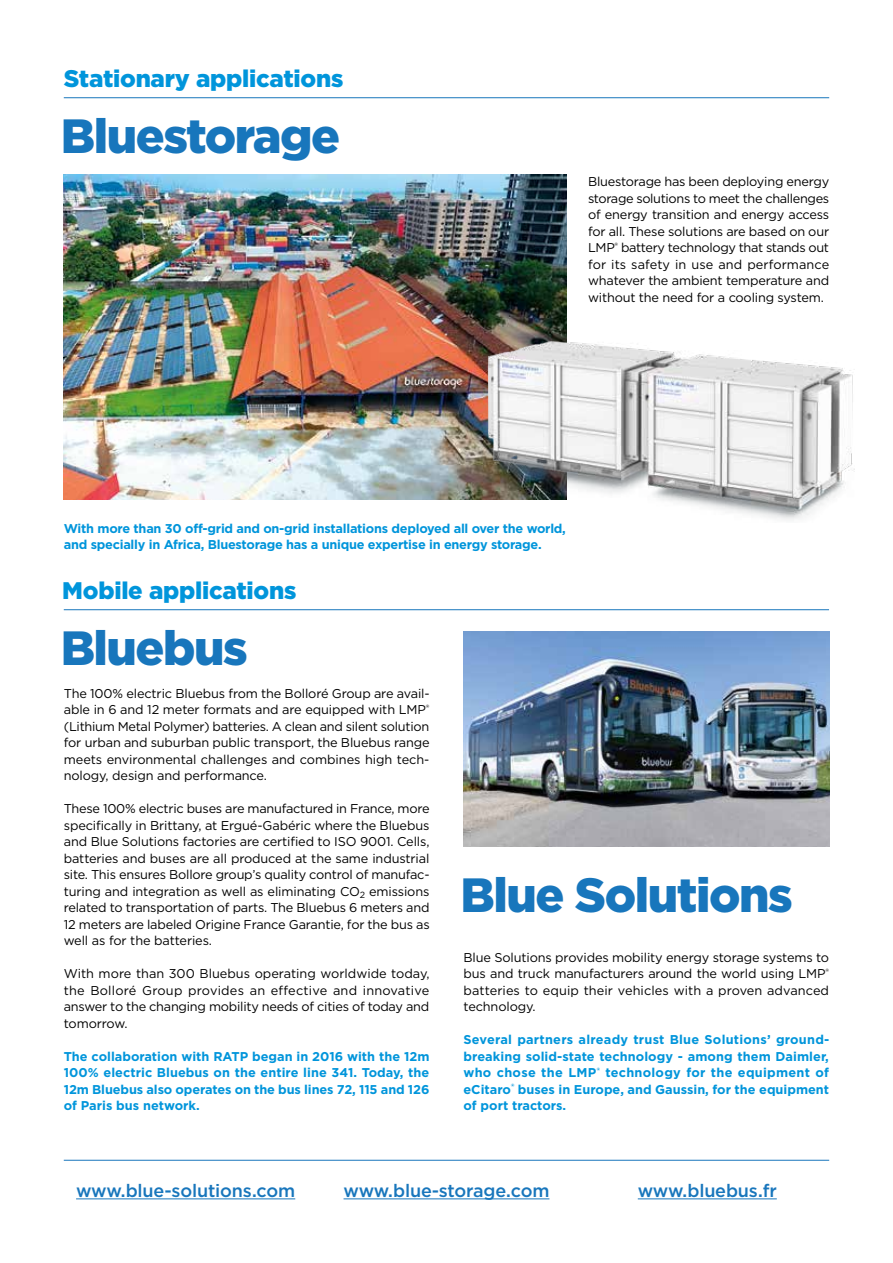
<style>
.page{position:relative;width:893px;height:1263px;background:#fff}
.page>*{position:absolute;margin:0;border:0;box-sizing:border-box;transform-origin:0 0}
.t1{font:900 48px "Gotham";letter-spacing:-.03em;color:#1876bc}
.t2{font:900 24px "Gotham";letter-spacing:-.01em;color:#0095db}
.t3{font:500 18px "Gotham";letter-spacing:-.01em;color:#1876bc}
.t4{font:12.75px/16.5px "Gotham";letter-spacing:-.015em;color:#000;text-align:justify}
.t5{font:700 12.75px/16.5px "Gotham";letter-spacing:-.02em;color:#0095db;text-align:justify}
</style>
<div class="page">
<hr style="left:64px;top:97px;width:765px;height:1px;background:#1876bc">
<hr style="left:64px;top:609px;width:765px;height:1px;background:#1876bc">
<hr style="left:64px;top:1160px;width:765px;height:1px;background:#1876bc">
<img style="left:463px;top:632px;width:366px;height:214px">
<hr style="left:76px;top:1198px;width:219px;height:1px;background:#1876bc">
<hr style="left:344px;top:1198px;width:205px;height:1px;background:#1876bc">
<hr style="left:638px;top:1198px;width:139px;height:1px;background:#1876bc">
<img style="left:64px;top:175px;width:503px;height:324px">
<img style="left:476px;top:335px;width:379px;height:185px">
<h2 class="t2" style="left:64px;top:62px;width:281px">Stationary applications</h2>
<h1 class="t1" style="left:61px;top:103px;width:281px">Bluestorage</h1>
<p class="t4" style="left:588px;top:173px;width:243px">Bluestorage has been deploying energy storage solutions to meet the challenges of energy transition and energy access for all. These solutions are based on our LMP<sup>®</sup> battery technology that stands out for its safety in use and performance whatever the ambient temperature and without the need for a cooling system.</p>
<p class="t5" style="left:64px;top:520px;width:504px">With more than 30 off-grid and on-grid installations deployed all over the world, and specially in Africa, Bluestorage has a unique expertise in energy storage.</p>
<h2 class="t2" style="left:62px;top:574px;width:236px">Mobile applications</h2>
<h1 class="t1" style="left:61px;top:614px;width:189px">Bluebus</h1>
<p class="t4" style="left:64px;top:684px;width:367px">The 100% electric Bluebus from the Bolloré Group are avail&shy;able in 6 and 12 meter formats and are equipped with LMP<sup>® </sup>(Lithium Metal Polymer) batteries. A clean and silent solution for urban and suburban public transport, the Bluebus range meets environmental challenges and combines high tech&shy;nology, design and performance.</p>
<p class="t4" style="left:64px;top:800px;width:367px">These 100% electric buses are manufactured in France, more specifically in Brittany, at Ergué-Gabéric where the Bluebus and Blue Solutions factories are certified to ISO 9001. Cells, batteries and buses are all produced at the same industrial site. This ensures Bollore group’s quality control of manufac&shy;turing and integration as well as eliminating CO<sub>2</sub> emissions related to transportation of parts. The Bluebus 6 meters and 12 meters are labeled Origine France Garantie, for the bus as well as for the batteries.</p>
<p class="t4" style="left:64px;top:965px;width:367px">With more than 300 Bluebus operating worldwide today, the Bolloré Group provides an effective and innovative answer to the changing mobility needs of cities of today and tomorrow.</p>
<p class="t5" style="left:64px;top:1048px;width:367px">The collaboration with RATP began in 2016 with the 12m 100% electric Bluebus on the entire line 341. Today, the 12m Bluebus also operates on the bus lines 72, 115 and 126 of Paris bus network.</p>
<h1 class="t1" style="left:460px;top:862px;width:334px">Blue Solutions</h1>
<p class="t4" style="left:463px;top:948px;width:367px">Blue Solutions provides mobility energy storage systems to bus and truck manufacturers around the world using LMP<sup>® </sup>batteries to equip their vehicles with a proven advanced technology.</p>
<p class="t5" style="left:463px;top:1031px;width:367px">Several partners already trust Blue Solutions’ ground&shy;breaking solid-state technology - among them Daimler, who chose the LMP<sup>®</sup> technology for the equipment of eCitaro<sup>®</sup> buses in Europe, and Gaussin, for the equipment of port tractors.</p>
<h3 class="t3" style="left:76px;top:1179px;width:221px">www.blue-solutions.com</h3>
<h3 class="t3" style="left:344px;top:1179px;width:207px">www.blue-storage.com</h3>
<h3 class="t3" style="left:638px;top:1179px;width:141px">www.bluebus.fr</h3>
</div>
